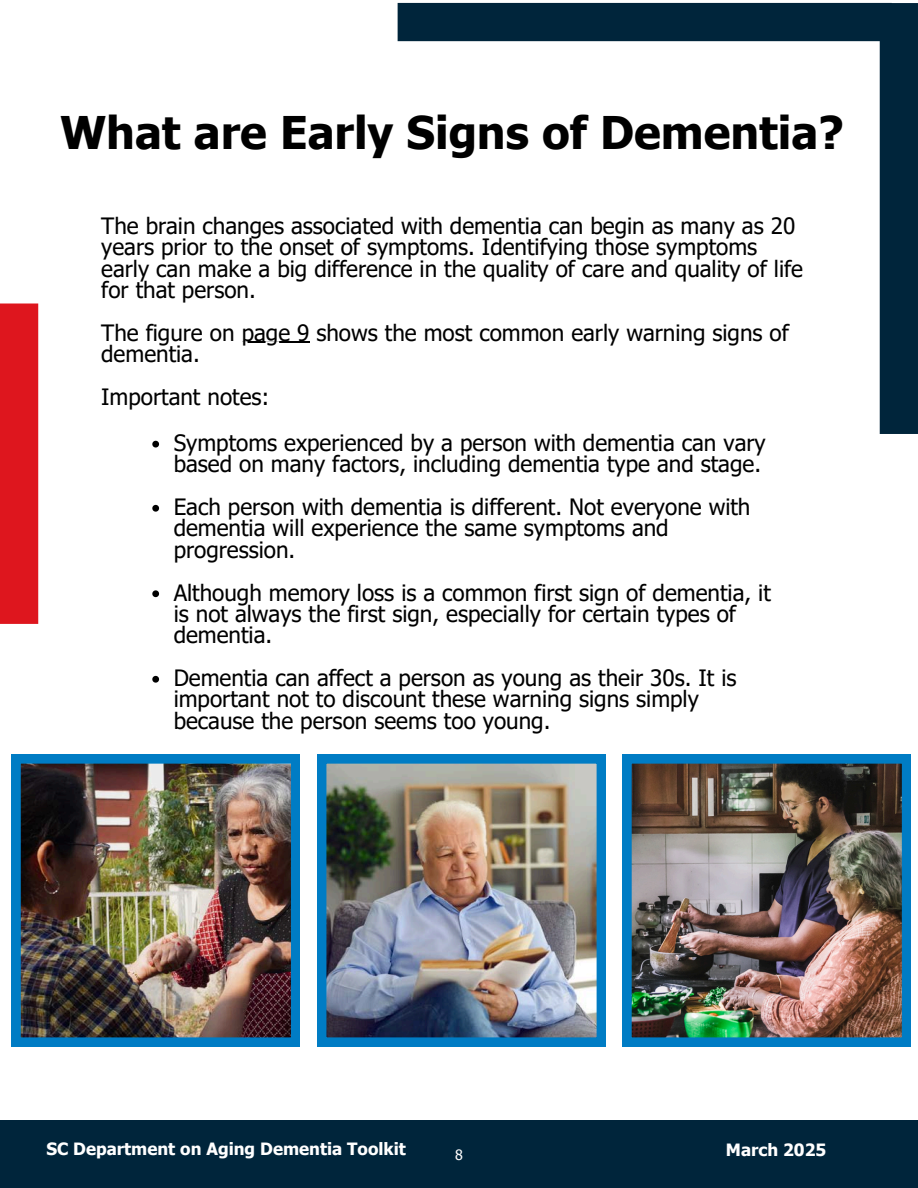
<style>
.page{position:relative;width:918px;height:1188px;background:#fff}
.page>*{position:absolute;margin:0;border:0;box-sizing:border-box;transform-origin:0 0}
.t1{font:700 45px "Tahoma";color:#000}
.t2{font:22.5px/21.3px "Tahoma";color:#000}
.t3{font:700 16.95px "Tahoma";color:#fff}
.t4{font:14.25px "Tahoma";color:#fff}
</style>
<div class="page">
<div style="left:0;top:1120px;width:918px;height:68px;background:#00253b"></div>
<img style="left:12px;top:755px;width:288px;height:291px">
<img style="left:317px;top:755px;width:288px;height:291px">
<img style="left:623px;top:755px;width:288px;height:291px">
<hr style="left:242px;top:342px;width:68px;height:1px;background:#000">
<svg style="left:152px;top:441px;width:7px;height:7px"></svg>
<svg style="left:152px;top:505px;width:7px;height:7px"></svg>
<svg style="left:152px;top:590px;width:7px;height:7px"></svg>
<svg style="left:152px;top:676px;width:7px;height:7px"></svg>
<div style="left:880px;top:3px;width:38px;height:431px;background:#00253b"></div>
<div style="left:398px;top:3px;width:494px;height:38px;background:#00253b"></div>
<div style="left:0;top:304px;width:38px;height:320px;background:#de161e"></div>
<p class="t1" style="left:60px;top:104px;width:785px">What are Early Signs of Dementia?</p>
<h2 class="t2" style="left:101px;top:214px;width:703px">The brain changes associated with dementia can begin as many as 20 years prior to the onset of symptoms. Identifying those symptoms early can make a big difference in the quality of care and quality of life for that person.</h2>
<p class="t2" style="left:101px;top:321px;width:689px">The figure on page 9 shows the most common early warning signs of</p>
<p class="t2" style="left:101px;top:332px;width:170px;line-height:42.8px">dementia.<br>Important notes:</p>
<p class="t2" style="left:174px;top:431px;width:594px">Symptoms experienced by a person with dementia can vary based on many factors, including dementia type and stage.</p>
<p class="t2" style="left:174px;top:495px;width:578px">Each person with dementia is different. Not everyone with dementia will experience the same symptoms and progression.</p>
<p class="t2" style="left:174px;top:581px;width:599px">Although memory loss is a common first sign of dementia, it is not always the first sign, especially for certain types of dementia.</p>
<p class="t2" style="left:174px;top:666px;width:564px">Dementia can affect a person as young as their 30s. It is important not to discount these warning signs simply because the person seems too young.</p>
<p class="t3" style="left:46px;top:1138px;width:361px">SC Department on Aging Dementia Toolkit</p>
<h2 class="t4" style="left:455px;top:1146px;width:9px">8</h2>
<h2 class="t3" style="left:726px;top:1139px;width:102px">March 2025</h2>
</div>
